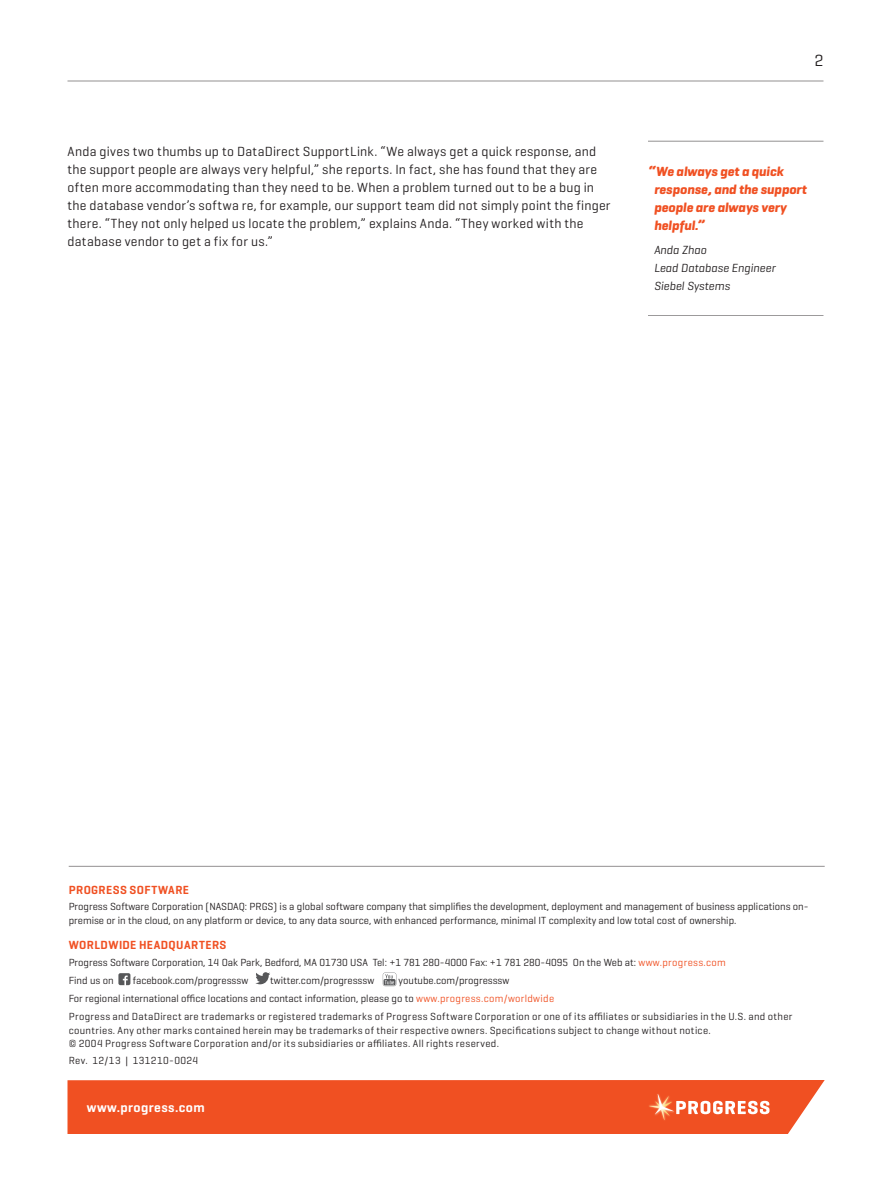
<style>
.page{position:relative;width:891px;height:1188px;background:#fff}
.page>*{position:absolute;margin:0;border:0;box-sizing:border-box;transform-origin:0 0}
.Pagination{font:16.5px "Geogrotesque";color:#231f20}
.Body_Text{font:13.5px/18px "Geogrotesque";letter-spacing:.015em;color:#231f20}
.Side_Bar_Hanging_Quo{font:italic 700 13.5px/18px "Geogrotesque";color:#f05022}
.t1{font:600 13.5px "Geogrotesque";letter-spacing:.03em;color:#fff}
.Side_Bar_Italic_Name{font:italic 12px "Geogrotesque";color:#231f20}
.Boilerplate_Sub-Head{font:600 12px "Geogrotesque";letter-spacing:.035em;color:#f05022}
.Boilerplate_Text_spa{font:10.5px/13.5px "Geogrotesque";color:#231f20}
.Legal{font:10.5px/13.5px "Geogrotesque";letter-spacing:.035em;color:#231f20}
.s1{color:#f05022}
</style>
<div class="page">
<hr style="left:69px;top:866px;width:756px;height:1px;background:#231f20">
<div style="left:118px;top:973px;width:12px;height:12px;background:#57585a;border-radius:2px"></div>
<svg style="left:123px;top:976px;width:5px;height:10px"></svg>
<svg style="left:255px;top:972px;width:15px;height:12px"></svg>
<svg style="left:383px;top:973px;width:13px;height:13px"></svg>
<div style="left:68px;top:1080px;width:757px;height:54px;background:#f05022"></div>
<hr style="left:68px;top:81px;width:756px;height:1px;background:#231f20">
<hr style="left:648px;top:141px;width:176px;height:1px;background:#231f20">
<hr style="left:648px;top:315px;width:176px;height:1px;background:#231f20">
<p class="Body_Text" style="left:68px;top:142px;width:545px">Anda gives two thumbs up to DataDirect SupportLink. “We always get a quick response, and the support people are always very helpful,” she reports. In fact, she has found that they are often more accommodating than they need to be. When a problem turned out to be a bug in the database vendor’s softwa re, for example, our support team did not simply point the finger there. “They not only helped us locate the problem,” explains Anda. “They worked with the database vendor to get a fix for us.”</p>
<p class="Pagination" style="left:815px;top:50px;width:10px">2</p>
<p class="Side_Bar_Hanging_Quo" style="left:654px;top:162px;width:154px;text-indent:-6px">“We always get a quick response, and the support people are always very helpful.”</p>
<p class="Side_Bar_Italic_Name" style="left:654px;top:243px;width:54px">Anda Zhao</p>
<p class="Side_Bar_Italic_Name" style="left:654px;top:261px;width:123px">Lead Database Engineer</p>
<p class="Side_Bar_Italic_Name" style="left:654px;top:279px;width:77px">Siebel Systems</p>
<p class="Boilerplate_Sub-Head" style="left:69px;top:882px;width:122px">PROGRESS SOFTWARE</p>
<p class="Boilerplate_Text_spa" style="left:69px;top:900px;width:741px">Progress Software Corporation (NASDAQ: PRGS) is a global software company that simplifies the development, deployment and management of business applications on&shy;premise or in the cloud, on any platform or device, to any data source, with enhanced performance, minimal IT complexity and low total cost of ownership.</p>
<p class="Boilerplate_Sub-Head" style="left:69px;top:938px;width:159px">WORLDWIDE HEADQUARTERS</p>
<p class="Boilerplate_Text_spa" style="left:69px;top:956px;width:659px">Progress Software Corporation, 14 Oak Park, Bedford, MA 01730 USA Tel: +1 781 280-4000 Fax: +1 781 280-4095 On the Web at: <span class="s1">www.progress.com</span></p>
<p class="Boilerplate_Text_spa" style="left:69px;top:974px;width:47px">Find us on</p>
<p class="Boilerplate_Text_spa" style="left:133px;top:974px;width:117px">facebook.com/progresssw</p>
<p class="Boilerplate_Text_spa" style="left:270px;top:974px;width:106px">twitter.com/progresssw</p>
<p class="Boilerplate_Text_spa" style="left:399px;top:974px;width:112px">youtube.com/progresssw</p>
<p class="Boilerplate_Text_spa" style="left:69px;top:992px;width:487px">For regional international office locations and contact information, please go to <span class="s1">www.progress.com/worldwide</span></p>
<p class="Legal" style="left:69px;top:1010px;width:725px">Progress and DataDirect are trademarks or registered trademarks of Progress Software Corporation or one of its affiliates or subsidiaries in the U.S. and other countries. Any other marks contained herein may be trademarks of their respective owners. Specifications subject to change without notice.<br>© 2004 Progress Software Corporation and/or its subsidiaries or affiliates. All rights reserved.</p>
<p class="Legal" style="left:69px;top:1054px;width:131px">Rev. 12/13 | 131210-0024</p>
<p class="t1" style="left:87px;top:1099px;width:119px">www.progress.com</p>
</div>
